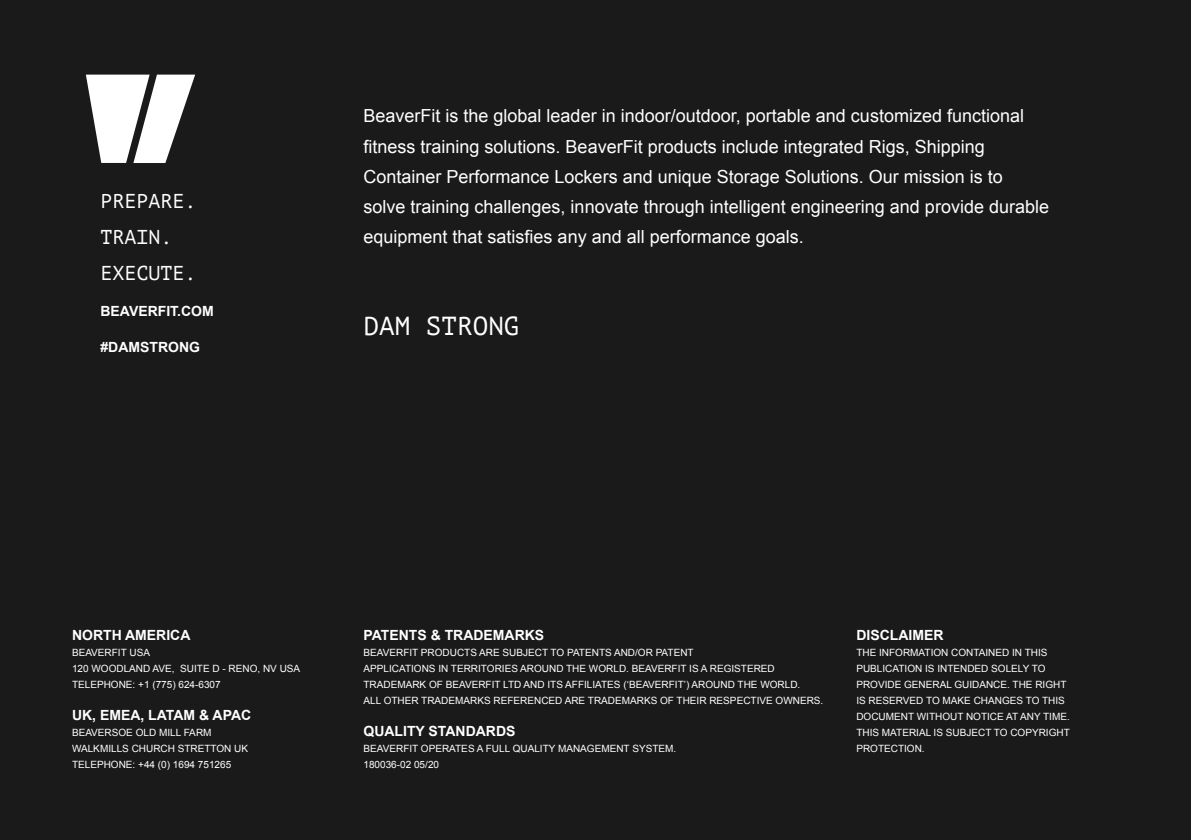
<style>
.page{position:relative;width:1191px;height:840px;background:#fff}
.page>*{position:absolute;margin:0;border:0;box-sizing:border-box;transform-origin:0 0}
.t1{font:700 45.4px "Gotham";color:#fff}
.t2{font:26px "PT Mono";color:#fff}
.t3{font:20px/36px "PT Mono";color:#fff}
.t4{font:18px/30px "Arial";color:#fff}
.t5{font:700 14px "Arial";color:#fff}
.t6{font:10px/16px "Arial";color:#fff}
</style>
<div class="page">
<div style="left:0;top:0;width:1191px;height:839px;background:#1a1a1a"></div>
<svg style="left:86px;top:75px;width:109px;height:88px"></svg>
<p class="t4" style="left:363px;top:101px;width:687px">BeaverFit is the global leader in indoor/outdoor, portable and customized functional fitness training solutions. BeaverFit products include integrated Rigs, Shipping Container Performance Lockers and unique Storage Solutions. Our mission is to solve training challenges, innovate through intelligent engineering and provide durable equipment that satisfies any and all performance goals.</p>
<h3 class="t3" style="left:100px;top:183px;width:98px">PREPARE.<br>TRAIN.<br>EXECUTE.</h3>
<h3 class="t5" style="left:100px;top:302px;width:115px">BEAVERFIT.COM</h3>
<h3 class="t5" style="left:100px;top:338px;width:101px">#DAMSTRONG</h3>
<h1 class="t1" style="left:84px;top:200px;width:833px">SPECIAL OPERATIONS EQUIPMENT</h1>
<h2 class="t2" style="left:363px;top:311px;width:157px">DAM STRONG</h2>
<h3 class="t5" style="left:72px;top:625px;width:120px">NORTH AMERICA</h3>
<p class="t6" style="left:72px;top:644px;width:230px">BEAVERFIT USA<br>120 WOODLAND AVE, SUITE D - RENO, NV USA<br>TELEPHONE: +1 (775) 624-6307</p>
<h3 class="t5" style="left:72px;top:705px;width:181px">UK, EMEA, LATAM &amp; APAC</h3>
<p class="t6" style="left:72px;top:724px;width:178px">BEAVERSOE OLD MILL FARM<br>WALKMILLS CHURCH STRETTON UK<br>TELEPHONE: +44 (0) 1694 751265</p>
<h3 class="t5" style="left:363px;top:625px;width:182px">PATENTS &amp; TRADEMARKS</h3>
<p class="t6" style="left:363px;top:644px;width:461px">BEAVERFIT PRODUCTS ARE SUBJECT TO PATENTS AND/OR PATENT<br>APPLICATIONS IN TERRITORIES AROUND THE WORLD. BEAVERFIT IS A REGISTERED TRADEMARK OF BEAVERFIT LTD AND ITS AFFILIATES (‘BEAVERFIT’) AROUND THE WORLD.<br>ALL OTHER TRADEMARKS REFERENCED ARE TRADEMARKS OF THEIR RESPECTIVE OWNERS.</p>
<h3 class="t5" style="left:363px;top:721px;width:153px">QUALITY STANDARDS</h3>
<p class="t6" style="left:363px;top:740px;width:314px">BEAVERFIT OPERATES A FULL QUALITY MANAGEMENT SYSTEM.<br>180036-02 05/20</p>
<h3 class="t5" style="left:856px;top:625px;width:89px">DISCLAIMER</h3>
<p class="t6" style="left:856px;top:644px;width:215px">THE INFORMATION CONTAINED IN THIS<br>PUBLICATION IS INTENDED SOLELY TO<br>PROVIDE GENERAL GUIDANCE. THE RIGHT<br>IS RESERVED TO MAKE CHANGES TO THIS<br>DOCUMENT WITHOUT NOTICE AT ANY TIME.<br>THIS MATERIAL IS SUBJECT TO COPYRIGHT<br>PROTECTION.</p>
</div>
